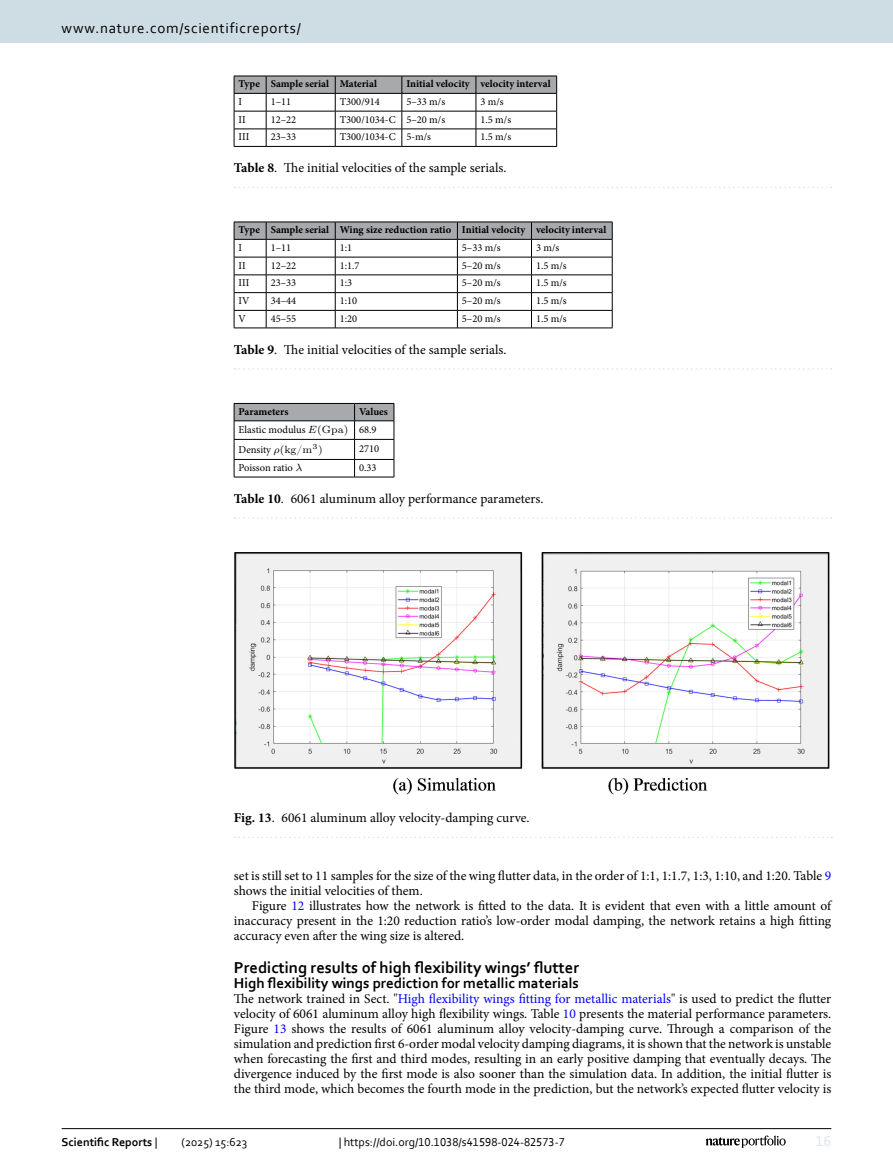
<style>
.page{position:relative;width:893px;height:1174px;background:#fff}
.page>*{position:absolute;margin:0;border:0;box-sizing:border-box;transform-origin:0 0}
.Head_1{font:700 16.5px "Corbel";color:#000}
.Head_2_After_1{font:700 15px "Corbel";color:#000}
.t1{font:15px "Corbel";letter-spacing:.05em;color:#000}
.t2{font:15px "Corbel";color:#d9e4eb}
.Body_Text{font:13.5px/15px "Minion Pro";color:#000}
.Body_Text_Indent{font:13.5px/15px "Minion Pro";color:#000;text-align:justify}
.Table_Caption{font:13.5px "Minion Pro";color:#000}
.Figure_Caption{font:13.5px "Minion Pro";color:#000}
.t3{font:12px "Corbel";color:#000}
.t4{font:700 12px "Corbel";color:#000}
.Table_Body{font:10.5px "Minion Pro";color:#000}
.Table_Head{font:700 10.5px "Minion Pro";color:#000}
.s1{font-weight:700}
.s2{font-family:"LM Math Italic 7"}
.s3{font-family:"LM Roman 7"}
.s4{font-family:"SFRM0700"}
.s5{color:#00f}
.s6{font-weight:400}
</style>
<div class="page">
<img style="left:234px;top:552px;width:595px;height:242px">
<svg style="left:235px;top:836px;width:597px;height:2px"></svg>
<svg style="left:234px;top:403px;width:161px;height:74px"></svg>
<hr style="left:355px;top:477px;width:39px;height:1px;background:#000">
<hr style="left:234px;top:477px;width:121px;height:1px;background:#000">
<svg style="left:235px;top:517px;width:597px;height:2px"></svg>
<hr style="left:266px;top:328px;width:69px;height:1px;background:#000">
<hr style="left:335px;top:328px;width:122px;height:1px;background:#000">
<hr style="left:457px;top:328px;width:74px;height:1px;background:#000">
<svg style="left:234px;top:222px;width:379px;height:106px"></svg>
<hr style="left:531px;top:328px;width:81px;height:1px;background:#000">
<hr style="left:234px;top:328px;width:32px;height:1px;background:#000">
<svg style="left:235px;top:368px;width:597px;height:2px"></svg>
<hr style="left:266px;top:146px;width:69px;height:1px;background:#000">
<hr style="left:335px;top:146px;width:67px;height:1px;background:#000">
<hr style="left:402px;top:146px;width:74px;height:1px;background:#000">
<svg style="left:234px;top:76px;width:323px;height:70px"></svg>
<hr style="left:476px;top:146px;width:81px;height:1px;background:#000">
<hr style="left:234px;top:146px;width:32px;height:1px;background:#000">
<svg style="left:235px;top:187px;width:597px;height:1px"></svg>
<hr style="left:62px;top:1128px;width:769px;height:1px;background:#000">
<svg style="left:706px;top:1135px;width:80px;height:12px"></svg>
<div style="left:0;top:0;width:893px;height:43px;background:#cedde4"></div>
<p class="t1" style="left:62px;top:18px;width:241px">www.nature.com/scientificreports/</p>
<p class="Table_Head" style="left:239px;top:77px;width:23px">Type</p>
<p class="Table_Head" style="left:271px;top:77px;width:60px">Sample serial</p>
<p class="Table_Head" style="left:340px;top:77px;width:39px">Material</p>
<p class="Table_Head" style="left:406px;top:77px;width:65px">Initial velocity</p>
<p class="Table_Head" style="left:480px;top:77px;width:72px">velocity interval</p>
<p class="Table_Body" style="left:239px;top:95px;width:5px">I</p>
<p class="Table_Body" style="left:271px;top:95px;width:22px">1–11</p>
<p class="Table_Body" style="left:340px;top:95px;width:42px">T300/914</p>
<p class="Table_Body" style="left:406px;top:95px;width:40px">5–33 m/s</p>
<p class="Table_Body" style="left:480px;top:95px;width:25px">3 m/s</p>
<p class="Table_Body" style="left:239px;top:112px;width:9px">II</p>
<p class="Table_Body" style="left:271px;top:112px;width:27px">12–22</p>
<p class="Table_Body" style="left:340px;top:112px;width:57px">T300/1034-C</p>
<p class="Table_Body" style="left:406px;top:112px;width:40px">5–20 m/s</p>
<p class="Table_Body" style="left:480px;top:112px;width:32px">1.5 m/s</p>
<p class="Table_Body" style="left:239px;top:130px;width:12px">III</p>
<p class="Table_Body" style="left:271px;top:130px;width:27px">23–33</p>
<p class="Table_Body" style="left:340px;top:130px;width:57px">T300/1034-C</p>
<p class="Table_Body" style="left:406px;top:130px;width:26px">5-m/s</p>
<p class="Table_Body" style="left:480px;top:130px;width:32px">1.5 m/s</p>
<p class="Table_Caption" style="left:234px;top:159px;width:274px"><span class="s1">Table 8</span>. The initial velocities of the sample serials.</p>
<p class="Table_Head" style="left:239px;top:223px;width:23px">Type</p>
<p class="Table_Head" style="left:271px;top:223px;width:60px">Sample serial</p>
<p class="Table_Head" style="left:340px;top:223px;width:113px">Wing size reduction ratio</p>
<p class="Table_Head" style="left:462px;top:223px;width:65px">Initial velocity</p>
<p class="Table_Head" style="left:536px;top:223px;width:72px">velocity interval</p>
<p class="Table_Body" style="left:239px;top:240px;width:5px">I</p>
<p class="Table_Body" style="left:271px;top:240px;width:22px">1–11</p>
<p class="Table_Body" style="left:340px;top:240px;width:14px">1:1</p>
<p class="Table_Body" style="left:462px;top:240px;width:40px">5–33 m/s</p>
<p class="Table_Body" style="left:536px;top:240px;width:25px">3 m/s</p>
<p class="Table_Body" style="left:239px;top:258px;width:9px">II</p>
<p class="Table_Body" style="left:271px;top:258px;width:27px">12–22</p>
<p class="Table_Body" style="left:340px;top:258px;width:21px">1:1.7</p>
<p class="Table_Body" style="left:462px;top:258px;width:40px">5–20 m/s</p>
<p class="Table_Body" style="left:536px;top:258px;width:32px">1.5 m/s</p>
<p class="Table_Body" style="left:239px;top:276px;width:12px">III</p>
<p class="Table_Body" style="left:271px;top:276px;width:27px">23–33</p>
<p class="Table_Body" style="left:340px;top:276px;width:14px">1:3</p>
<p class="Table_Body" style="left:462px;top:276px;width:40px">5–20 m/s</p>
<p class="Table_Body" style="left:536px;top:276px;width:32px">1.5 m/s</p>
<p class="Table_Body" style="left:239px;top:294px;width:12px">IV</p>
<p class="Table_Body" style="left:271px;top:294px;width:27px">34–44</p>
<p class="Table_Body" style="left:340px;top:294px;width:19px">1:10</p>
<p class="Table_Body" style="left:462px;top:294px;width:40px">5–20 m/s</p>
<p class="Table_Body" style="left:536px;top:294px;width:32px">1.5 m/s</p>
<p class="Table_Body" style="left:239px;top:311px;width:9px">V</p>
<p class="Table_Body" style="left:271px;top:311px;width:27px">45–55</p>
<p class="Table_Body" style="left:340px;top:311px;width:19px">1:20</p>
<p class="Table_Body" style="left:462px;top:311px;width:40px">5–20 m/s</p>
<p class="Table_Body" style="left:536px;top:311px;width:32px">1.5 m/s</p>
<p class="Table_Caption" style="left:234px;top:340px;width:274px"><span class="s1">Table 9</span>. The initial velocities of the sample serials.</p>
<p class="Table_Head" style="left:239px;top:404px;width:51px">Parameters</p>
<p class="Table_Head" style="left:359px;top:404px;width:30px">Values</p>
<p class="Table_Body" style="left:239px;top:423px;width:111px">Elastic modulus <span class="s2">E</span><span class="s3">(</span><span class="s4">Gpa</span><span class="s3">)</span></p>
<p class="Table_Body" style="left:359px;top:422px;width:19px">68.9</p>
<p class="Table_Body" style="left:239px;top:443px;width:86px">Density <span class="s2">ρ</span><span class="s3">(</span><span class="s4">kg/m</span><sup>3</sup><span class="s3">)</span></p>
<p class="Table_Body" style="left:359px;top:442px;width:22px">2710</p>
<p class="Table_Body" style="left:239px;top:460px;width:65px">Poisson ratio <span class="s2">λ</span></p>
<p class="Table_Body" style="left:359px;top:460px;width:19px">0.33</p>
<p class="Table_Caption" style="left:234px;top:489px;width:311px"><span class="s1">Table 10</span>. 6061 aluminum alloy performance parameters.</p>
<p class="Figure_Caption" style="left:234px;top:809px;width:297px"><span class="s1">Fig. 13</span>. 6061 aluminum alloy velocity-damping curve.</p>
<p class="Body_Text" style="left:234px;top:868px;width:599px">set is still set to 11 samples for the size of the wing flutter data, in the order of 1:1, 1:1.7, 1:3, 1:10, and 1:20. Table <span class="s5">9 </span>shows the initial velocities of them.</p>
<p class="Body_Text_Indent" style="left:234px;top:898px;width:599px;text-indent:18px">Figure <span class="s5">12</span> illustrates how the network is fitted to the data. It is evident that even with a little amount of inaccuracy present in the 1:20 reduction ratio’s low-order modal damping, the network retains a high fitting accuracy even after the wing size is altered.</p>
<p class="Head_1" style="left:234px;top:957px;width:347px">Predicting results of high flexibility wings’ flutter</p>
<p class="Head_2_After_1" style="left:234px;top:973px;width:347px">High flexibility wings prediction for metallic materials</p>
<p class="Body_Text" style="left:234px;top:991px;width:599px;text-align:justify">The network trained in Sect. "<span class="s5">High flexibility wings fitting for metallic materials</span>" is used to predict the flutter velocity of 6061 aluminum alloy high flexibility wings. Table <span class="s5">10</span> presents the material performance parameters.<br>Figure <span class="s5">13</span> shows the results of 6061 aluminum alloy velocity-damping curve. Through a comparison of the simulation and prediction first 6-order modal velocity damping diagrams, it is shown that the network is unstable when forecasting the first and third modes, resulting in an early positive damping that eventually decays. The divergence induced by the first mode is also sooner than the simulation data. In addition, the initial flutter is the third mode, which becomes the fourth mode in the prediction, but the network’s expected flutter velocity is</p>
<p class="t4" style="left:62px;top:1134px;width:97px">Scientific Reports <span class="s6">|</span></p>
<p class="t3" style="left:181px;top:1134px;width:67px">(2025) 15:623</p>
<p class="t3" style="left:339px;top:1134px;width:228px">| https://doi.org/10.1038/s41598-024-82573-7</p>
<p class="t2" style="left:816px;top:1132px;width:17px">16</p>
</div>
